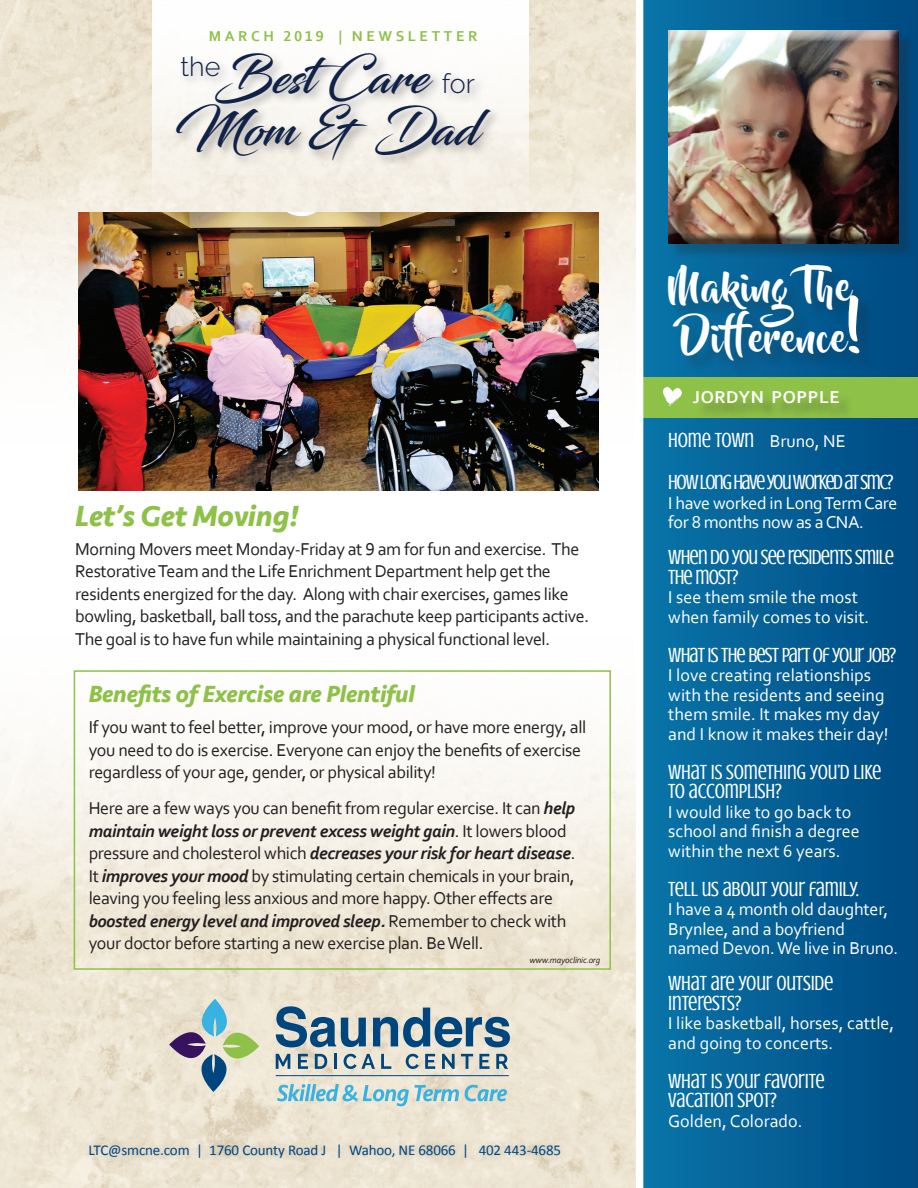
<style>
.page{position:relative;width:918px;height:1188px;background:#fff}
.page>*{position:absolute;margin:0;border:0;box-sizing:border-box;transform-origin:0 0}
.t1{font:48.45px/52.5px "Blacksword";color:#102248}
.t2{font:39px/51px "Beyond The Mountains";letter-spacing:.02em;color:#fff;text-align:center}
.t3{font:italic 700 30px "Seravek";letter-spacing:-.01em;color:#8ec148}
.t4{font:italic 700 24px "Seravek";letter-spacing:-.01em;color:#8ec148}
.t5{font:21px/19.5px "Crushed";letter-spacing:-.015em;color:#fff}
.t6{font:21px/19.5px "Crushed";letter-spacing:-.04em;color:#fff}
.t7{font:21px/41.7px "Crushed";letter-spacing:-.07em;color:#fff}
.t8{font:18px/22.5px "Corbel";letter-spacing:-.02em;color:#231f20}
.t9{font:18px/19.5px "Corbel";color:#fff}
.t10{font:18px/19.5px "Corbel";letter-spacing:-.02em;color:#fff}
.t11{font:700 18px "Corbel";letter-spacing:.03em;color:#fff}
.t12{font:15px "Calibri";letter-spacing:-.01em;color:#00467e}
.t13{font:700 15px "Corbel";letter-spacing:.24em;color:#8ec148}
.t14{font:italic 9px "Corbel";letter-spacing:-.02em;color:#231f20}
.s1{font-family:"Raleway";font-weight:300;font-size:27px}
.s2{font-weight:700;font-style:italic}
.s3{font-size:60px}
.s4{font-family:"Corbel";font-size:18px}
</style>
<div class="page">
<img style="left:0;top:0;width:636px;height:471px">
<img style="left:0;top:670px;width:636px;height:518px">
<div style="left:74px;top:670px;width:537px;height:300px;border:2px solid #8ec148"></div>
<div style="left:640px;top:0;width:278px;height:1188px;background:linear-gradient(to right,#0a75a8,#004a83)"></div>
<div style="left:643px;top:377px;width:275px;height:40px;background:#8ec148"></div>
<div style="left:82px;top:1137px;width:486px;height:28px;background:#231f20;opacity:.25"></div>
<div style="left:670px;top:33px;width:244px;height:226px;background:#231f20;opacity:.25"></div>
<div style="left:667px;top:30px;width:232px;height:214px;background:#231f20;opacity:.75"></div>
<div style="left:636px;top:0;width:7px;height:1188px;background:#fff"></div>
<div style="left:152px;top:1px;width:377px;height:229px;background:linear-gradient(to bottom,#fff,#f1ebde)"></div>
<div style="left:174px;top:49px;width:329px;height:123px;background:#231f20;opacity:.35"></div>
<div style="left:670px;top:267px;width:206px;height:111px;background:#231f20;opacity:.25"></div>
<div style="left:695px;top:393px;width:161px;height:28px;background:#231f20;opacity:.35"></div>
<svg style="left:663px;top:387px;width:4px;height:8px"></svg>
<svg style="left:276px;top:1006px;width:90px;height:41px;background:#7f9baa"></svg>
<svg style="left:373px;top:1008px;width:137px;height:39px;background:#839dab"></svg>
<svg style="left:276px;top:1054px;width:14px;height:15px"></svg>
<svg style="left:298px;top:1054px;width:10px;height:15px"></svg>
<svg style="left:315px;top:1054px;width:12px;height:15px"></svg>
<hr style="left:334px;top:1054px;width:3px;height:15px;background:#00467e">
<svg style="left:344px;top:1054px;width:31px;height:15px"></svg>
<svg style="left:381px;top:1054px;width:10px;height:15px"></svg>
<svg style="left:406px;top:1054px;width:13px;height:15px"></svg>
<svg style="left:425px;top:1054px;width:10px;height:15px"></svg>
<svg style="left:442px;top:1054px;width:13px;height:15px"></svg>
<svg style="left:461px;top:1054px;width:12px;height:15px"></svg>
<svg style="left:479px;top:1054px;width:11px;height:15px"></svg>
<svg style="left:496px;top:1054px;width:12px;height:15px"></svg>
<svg style="left:169px;top:999px;width:90px;height:93px;background:#bbc3ba"></svg>
<hr style="left:276px;top:1075px;width:233px;height:1px;background:#00467e">
<svg style="left:277px;top:1084px;width:182px;height:22px;background:#b1d4d7"></svg>
<svg style="left:465px;top:1085px;width:42px;height:16px"></svg>
<img style="left:79px;top:212px;width:519px;height:278px">
<p class="t13" style="left:209px;top:27px;width:270px">MARCH 2019 | NEWSLETTER</p>
<h1 class="t1" style="left:176px;top:50px;width:305px"><sup>the</sup>BestCare <span class="s1">for<br></span>Mom &amp; Dad</h1>
<h3 class="t3" style="left:75px;top:490px;width:226px">Let’s Get Moving!</h3>
<p class="t8" style="left:75px;top:537px;width:516px">Morning Movers meet Monday-Friday at 9 am for fun and exercise. The Restorative Team and the Life Enrichment Department help get the residents energized for the day. Along with chair exercises, games like bowling, basketball, ball toss, and the parachute keep participants active.<br>The goal is to have fun while maintaining a physical functional level.</p>
<h3 class="t4" style="left:89px;top:674px;width:328px">Benefits of Exercise are Plentiful</h3>
<p class="t8" style="left:89px;top:716px;width:499px">If you want to feel better, improve your mood, or have more energy, all you need to do is exercise. Everyone can enjoy the benefits of exercise regardless of your age, gender, or physical ability!</p>
<p class="t8" style="left:89px;top:797px;width:488px">Here are a few ways you can benefit from regular exercise. It can <span class="s2">help maintain weight loss or prevent excess weight gain</span>. It lowers blood pressure and cholesterol which <span class="s2">decreases your risk for heart disease</span>.<br>It <span class="s2">improves your mood</span> by stimulating certain chemicals in your brain, leaving you feeling less anxious and more happy. Other effects are <span class="s2">boosted energy level and improved sleep.</span> Remember to check with your doctor before starting a new exercise plan. Be Well.</p>
<p class="t14" style="left:529px;top:954px;width:72px">www.mayoclinic.org</p>
<p class="t12" style="left:88px;top:1141px;width:474px">LTC@smcne.com | 1760 County Road J | Wahoo, NE 68066 | 402 443-4685</p>
<h2 class="t2" style="left:668px;top:263px;width:198px">Making The<br>Difference<span class="s3">!</span></h2>
<p class="t11" style="left:693px;top:386px;width:148px">JORDYN POPPLE</p>
<p class="t7" style="left:668px;top:420px;width:227px">HOME TOWN <span class="s4">Bruno, NE<br></span>HOW LONG HAVE YOU WORKED AT SMC?</p>
<p class="t10" style="left:668px;top:492px;width:231px">I have worked in Long Term Care for 8 months now as a CNA.</p>
<p class="t6" style="left:668px;top:548px;width:228px">WHEN DO YOU SEE RESIDENTS SMILE<br>THE MOST?</p>
<p class="t9" style="left:668px;top:587px;width:203px">I see them smile the most when family comes to visit.</p>
<p class="t6" style="left:668px;top:645px;width:230px">WHAT IS THE BEST PART OF YOUR JOB?</p>
<p class="t9" style="left:668px;top:665px;width:222px">I love creating relationships with the residents and seeing them smile. It makes my day and I know it makes their day!</p>
<p class="t5" style="left:668px;top:762px;width:215px">WHAT IS SOMETHING YOU’D LIKE<br>TO ACCOMPLISH?</p>
<p class="t9" style="left:668px;top:801px;width:193px">I would like to go back to school and finish a degree within the next 6 years.</p>
<p class="t5" style="left:668px;top:879px;width:192px">TELL US ABOUT YOUR FAMILY.</p>
<p class="t9" style="left:668px;top:899px;width:232px">I have a 4 month old daughter,<br>Brynlee, and a boyfriend named Devon. We live in Bruno.</p>
<p class="t5" style="left:668px;top:974px;width:167px">WHAT ARE YOUR OUTSIDE<br>INTERESTS?</p>
<p class="t9" style="left:668px;top:1013px;width:228px">I like basketball, horses, cattle, and going to concerts.</p>
<p class="t5" style="left:668px;top:1071px;width:158px">WHAT IS YOUR FAVORITE<br>VACATION SPOT?</p>
<p class="t9" style="left:668px;top:1110px;width:136px">Golden, Colorado.</p>
</div>
